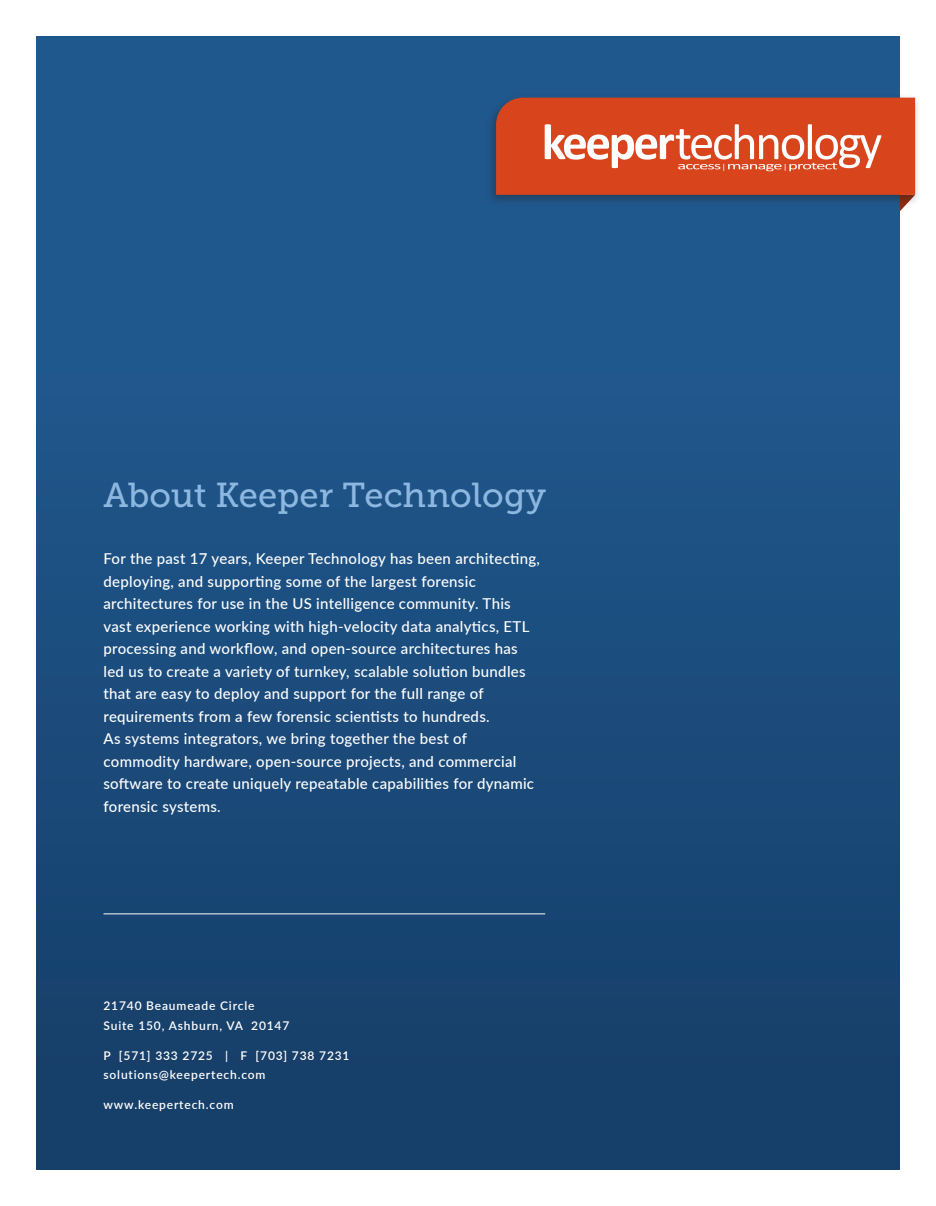
<style>
.page{position:relative;width:936px;height:1206px;background:#fff}
.page>*{position:absolute;margin:0;border:0;box-sizing:border-box;transform-origin:0 0}
.t1{font:34.5px "Museo Slab 500";letter-spacing:.005em;color:#8cb7e0}
.t2{font:500 15px/22.5px "Lato";letter-spacing:.02em;color:#fff}
.t3{font:600 12px/19.5px "Lato";letter-spacing:.07em;color:#fff}
</style>
<div class="page">
<div style="left:36px;top:36px;width:864px;height:1134px;background:linear-gradient(to bottom,#225d95,#163e69)"></div>
<hr style="left:104px;top:914px;width:441px;height:1px;background:#fff">
<div style="left:485px;top:93px;width:436px;height:114px;background:#231f20;opacity:.4"></div>
<svg style="left:496px;top:98px;width:419px;height:161px;background:#935a59"></svg>
<p class="t1" style="left:104px;top:476px;width:444px">About Keeper Technology</p>
<p class="t2" style="left:104px;top:547px;width:438px">For the past 17 years, Keeper Technology has been architecting, deploying, and supporting some of the largest forensic architectures for use in the US intelligence community. This vast experience working with high-velocity data analytics, ETL processing and workflow, and open-source architectures has led us to create a variety of turnkey, scalable solution bundles that are easy to deploy and support for the full range of requirements from a few forensic scientists to hundreds.<br>As systems integrators, we bring together the best of commodity hardware, open-source projects, and commercial software to create uniquely repeatable capabilities for dynamic forensic systems.</p>
<p class="t3" style="left:104px;top:996px;width:187px">21740 Beaumeade Circle<br>Suite 150, Ashburn, VA 20147</p>
<p class="t3" style="left:104px;top:1045px;width:248px">P [571] 333 2725 | F [703] 738 7231 solutions@keepertech.com</p>
<p class="t3" style="left:104px;top:1095px;width:132px">www.keepertech.com</p>
</div>
